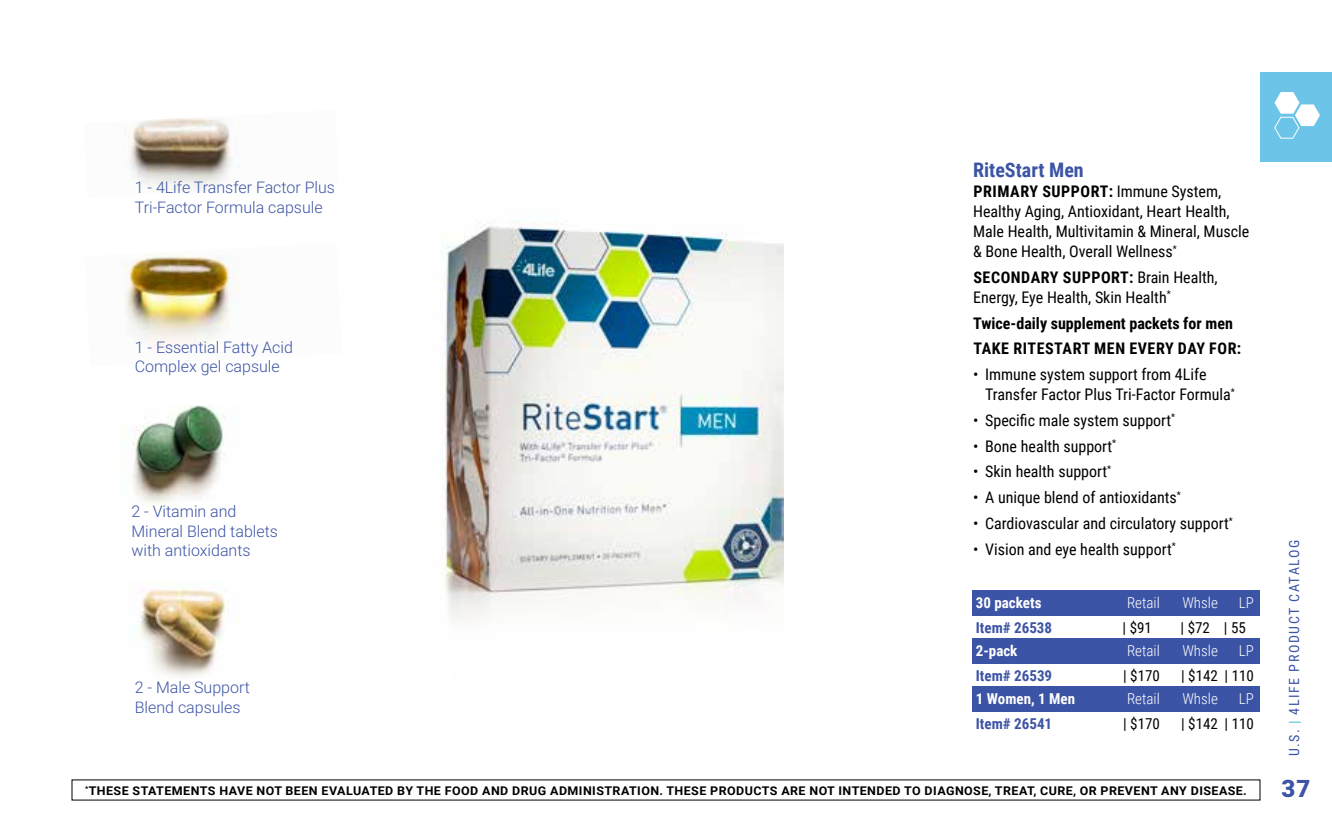
<style>
.page{position:relative;width:1332px;height:828px;background:#fff}
.page>*{position:absolute;margin:0;border:0;box-sizing:border-box;transform-origin:0 0}
.t1{font:900 24px "Roboto";color:#3c54a5}
.t2{font:700 20px "Roboto Condensed";color:#3c54a5}
.t3{font:16px/20px "Roboto Condensed";color:#000}
.t4{font:300 16px/19.2px "Roboto";color:#3c54a5}
.t5{font:700 16px/25.8px "Roboto Condensed";color:#000}
.t6{font:300 15px "Roboto Condensed";color:#fff}
.t7{font:15px "Roboto Condensed";color:#000}
.t8{font:700 15px "Roboto Condensed";color:#3c54a5}
.t9{font:700 15px "Roboto Condensed";color:#fff}
.t10{font:14px "Roboto Condensed";letter-spacing:.115em;color:#3c54a5}
.t11{font:700 12px "Roboto";letter-spacing:.035em;color:#000;scale:1.04 1}
.s1{font-weight:700}
.s2{font-weight:700;color:#6cc4e8}
</style>
<div class="page">
<img style="left:441px;top:221px;width:342px;height:397px">
<img style="left:125px;top:117px;width:107px;height:74px">
<img style="left:123px;top:255px;width:116px;height:89px">
<img style="left:132px;top:405px;width:93px;height:99px">
<img style="left:139px;top:589px;width:87px;height:88px">
<div style="left:1260px;top:72px;width:72px;height:90px;background:#6cc4e8"></div>
<svg style="left:1274px;top:92px;width:46px;height:47px"></svg>
<div style="left:973px;top:590px;width:287px;height:26px;background:#3c54a5"></div>
<div style="left:973px;top:638px;width:287px;height:26px;background:#3c54a5"></div>
<div style="left:973px;top:686px;width:287px;height:26px;background:#3c54a5"></div>
<p class="t4" style="left:135px;top:178px;width:202px">1 - 4Life Transfer Factor Plus<br>Tri-Factor Formula capsule</p>
<p class="t4" style="left:135px;top:337px;width:160px">1 - Essential Fatty Acid<br>Complex gel capsule</p>
<p class="t4" style="left:131px;top:502px;width:148px">2 - Vitamin and<br>Mineral Blend tablets with antioxidants</p>
<p class="t4" style="left:135px;top:678px;width:117px">2 - Male Support<br>Blend capsules</p>
<p class="t2" style="left:973px;top:156px;width:112px">RiteStart Men</p>
<p class="t3" style="left:973px;top:181px;width:278px"><span class="s1">PRIMARY SUPPORT:</span> Immune System, Healthy Aging, Antioxidant, Heart Health, Male Health, Multivitamin &amp; Mineral, Muscle &amp; Bone Health, Overall Wellness<sup>*</sup></p>
<p class="t3" style="left:973px;top:266px;width:246px"><span class="s1">SECONDARY SUPPORT:</span> Brain Health,<br>Energy, Eye Health, Skin Health<sup>*</sup></p>
<p class="t5" style="left:973px;top:309px;width:270px">Twice-daily supplement packets for men<br>TAKE RITESTART MEN EVERY DAY FOR:</p>
<p class="t3" style="left:985px;top:364px;width:251px;text-indent:-12px">• Immune system support from 4Life<br>Transfer Factor Plus Tri-Factor Formula<sup>*</sup></p>
<p class="t3" style="left:973px;top:410px;width:204px">• Specific male system support<sup>*</sup></p>
<p class="t3" style="left:973px;top:435px;width:145px">• Bone health support<sup>*</sup></p>
<p class="t3" style="left:973px;top:461px;width:140px">• Skin health support<sup>*</sup></p>
<p class="t3" style="left:973px;top:487px;width:209px">• A unique blend of antioxidants<sup>*</sup></p>
<p class="t3" style="left:973px;top:513px;width:261px">• Cardiovascular and circulatory support<sup>*</sup></p>
<p class="t3" style="left:973px;top:538px;width:204px">• Vision and eye health support<sup>*</sup></p>
<p class="t9" style="left:976px;top:592px;width:67px">30 packets</p>
<p class="t6" style="left:1127px;top:592px;width:34px">Retail</p>
<p class="t6" style="left:1182px;top:592px;width:37px">Whsle</p>
<p class="t6" style="left:1239px;top:592px;width:17px">LP</p>
<p class="t8" style="left:976px;top:617px;width:78px">Item# 26538</p>
<p class="t7" style="left:1123px;top:617px;width:31px">| $91</p>
<p class="t7" style="left:1181px;top:617px;width:67px">| $72 | 55</p>
<p class="t9" style="left:976px;top:640px;width:43px">2-pack</p>
<p class="t6" style="left:1127px;top:640px;width:34px">Retail</p>
<p class="t6" style="left:1182px;top:640px;width:37px">Whsle</p>
<p class="t6" style="left:1239px;top:640px;width:17px">LP</p>
<p class="t8" style="left:976px;top:665px;width:78px">Item# 26539</p>
<p class="t7" style="left:1123px;top:665px;width:38px">| $170</p>
<p class="t7" style="left:1181px;top:665px;width:74px">| $142 | 110</p>
<p class="t9" style="left:976px;top:688px;width:101px">1 Women, 1 Men</p>
<p class="t6" style="left:1127px;top:688px;width:34px">Retail</p>
<p class="t6" style="left:1182px;top:688px;width:37px">Whsle</p>
<p class="t6" style="left:1239px;top:688px;width:17px">LP</p>
<p class="t8" style="left:976px;top:714px;width:78px">Item# 26541</p>
<p class="t7" style="left:1123px;top:714px;width:38px">| $170</p>
<p class="t7" style="left:1181px;top:714px;width:74px">| $142 | 110</p>
<p class="t11" style="left:85px;top:782px;width:1118px"><sup>*</sup>THESE STATEMENTS HAVE NOT BEEN EVALUATED BY THE FOOD AND DRUG ADMINISTRATION. THESE PRODUCTS ARE NOT INTENDED TO DIAGNOSE, TREAT, CURE, OR PREVENT ANY DISEASE.</p>
<p class="t10" style="left:1284px;top:756px;width:218px;rotate:-90deg">U.S. <span class="s2">|</span> 4LIFE PRODUCT CATALOG</p>
<h1 class="t1" style="left:1282px;top:772px;width:30px">37</h1>
</div>
